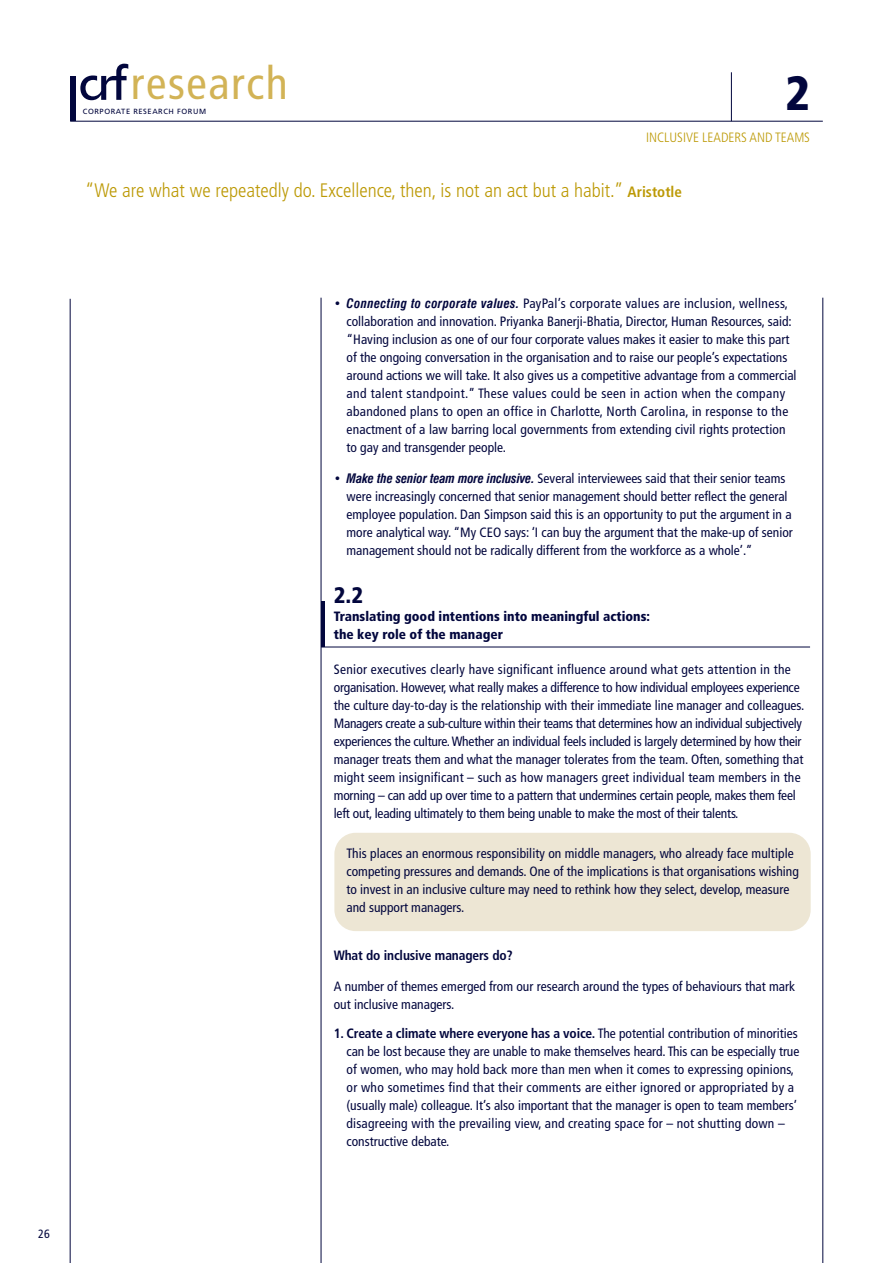
<style>
.page{position:relative;width:893px;height:1263px;background:#fff}
.page>*{position:absolute;margin:0;border:0;box-sizing:border-box;transform-origin:0 0}
.t1{font:900 condensed 48px "Frutiger";color:#02063d}
.t2{font:condensed 45.75px "Frutiger";letter-spacing:.035em;color:#d2b356}
.t3{font:900 condensed 22.5px "Frutiger";color:#02063d}
.t4{font:300 condensed 19.5px "Frutiger";color:#bc9905}
.t5{font:condensed 13.5px/18px "Frutiger";color:#02063d}
.t6{font:900 condensed 13.5px/18px "Frutiger";color:#02063d}
.t7{font:700 condensed 13.5px "Frutiger";letter-spacing:-.01em;color:#02063d}
.t8{font:300 condensed 13.5px "Frutiger";color:#bc9905}
.t9{font:condensed 12px "Frutiger";color:#02063d}
.t10{font:7.5px "Frutiger";letter-spacing:.075em;color:#02063d}
.s1{font-weight:700;font-size:15px}
.s2{font-family:"Swiss 721 BT";font-weight:700;font-style:italic;font-size:12.75px}
.s3{font-weight:700}
</style>
<div class="page">
<div style="left:334px;top:833px;width:477px;height:98px;background:#ede6d4;border-radius:21px"></div>
<hr style="left:321px;top:602px;width:4px;height:45px;background:#02063d">
<hr style="left:321px;top:647px;width:489px;height:1px;background:#02063d">
<hr style="left:731px;top:72px;width:1px;height:49px;background:#02063d">
<hr style="left:70px;top:121px;width:753px;height:1px;background:#02063d">
<hr style="left:823px;top:298px;width:1px;height:965px;background:#02063d">
<hr style="left:70px;top:299px;width:1px;height:964px;background:#02063d">
<hr style="left:321px;top:298px;width:1px;height:965px;background:#02063d">
<div style="left:70px;top:77px;width:6px;height:44px;background:#02063d"></div>
<svg style="left:80px;top:64px;width:48px;height:36px"></svg>
<h2 class="t2" style="left:131px;top:65px;width:158px">research</h2>
<p class="t10" style="left:83px;top:108px;width:125px">CORPORATE RESEARCH FORUM</p>
<h1 class="t1" style="left:785px;top:74px;width:26px">2</h1>
<p class="t8" style="left:646px;top:132px;width:165px">INCLUSIVE LEADERS AND TEAMS</p>
<h3 class="t4" style="left:85px;top:183px;width:598px">“We are what we repeatedly do. Excellence, then, is not an act but a habit.” <span class="s1">Aristotle</span></h3>
<p class="t9" style="left:38px;top:1229px;width:13px">26</p>
<p class="t5" style="left:347px;top:295px;width:452px;text-indent:-13px"><span class="s2">• Connecting to corporate values.</span> PayPal’s corporate values are inclusion, wellness, collaboration and innovation. Priyanka Banerji-Bhatia, Director, Human Resources, said: “Having inclusion as one of our four corporate values makes it easier to make this part of the ongoing conversation in the organisation and to raise our people’s expectations around actions we will take. It also gives us a competitive advantage from a commercial and talent standpoint.” These values could be seen in action when the company abandoned plans to open an office in Charlotte, North Carolina, in response to the enactment of a law barring local governments from extending civil rights protection to gay and transgender people.</p>
<p class="t5" style="left:347px;top:470px;width:448px;text-indent:-13px"><span class="s2">• Make the senior team more inclusive.</span> Several interviewees said that their senior teams were increasingly concerned that senior management should better reflect the general employee population. Dan Simpson said this is an opportunity to put the argument in a more analytical way. “My CEO says: ‘I can buy the argument that the make-up of senior management should not be radically different from the workforce as a whole’.”</p>
<h3 class="t3" style="left:334px;top:586px;width:31px">2.2</h3>
<p class="t6" style="left:334px;top:609px;width:318px">Translating good intentions into meaningful actions: the key role of the manager</p>
<p class="t5" style="left:334px;top:662px;width:472px">Senior executives clearly have significant influence around what gets attention in the organisation. However, what really makes a difference to how individual employees experience the culture day-to-day is the relationship with their immediate line manager and colleagues.<br>Managers create a sub-culture within their teams that determines how an individual subjectively experiences the culture.Whether an individual feels included is largely determined by how their manager treats them and what the manager tolerates from the team. Often, something that might seem insignificant – such as how managers greet individual team members in the morning – can add up over time to a pattern that undermines certain people, makes them feel left out, leading ultimately to them being unable to make the most of their talents.</p>
<p class="t5" style="left:347px;top:845px;width:454px">This places an enormous responsibility on middle managers, who already face multiple competing pressures and demands. One of the implications is that organisations wishing to invest in an inclusive culture may need to rethink how they select, develop, measure and support managers.</p>
<p class="t7" style="left:334px;top:950px;width:181px">What do inclusive managers do?</p>
<p class="t5" style="left:334px;top:978px;width:463px">A number of themes emerged from our research around the types of behaviours that mark out inclusive managers.</p>
<p class="t5" style="left:347px;top:1025px;width:454px;text-indent:-13px"><span class="s3">1. Create a climate where everyone has a voice.</span> The potential contribution of minorities can be lost because they are unable to make themselves heard. This can be especially true of women, who may hold back more than men when it comes to expressing opinions, or who sometimes find that their comments are either ignored or appropriated by a (usually male) colleague. It’s also important that the manager is open to team members’ disagreeing with the prevailing view, and creating space for – not shutting down – constructive debate.</p>
</div>
